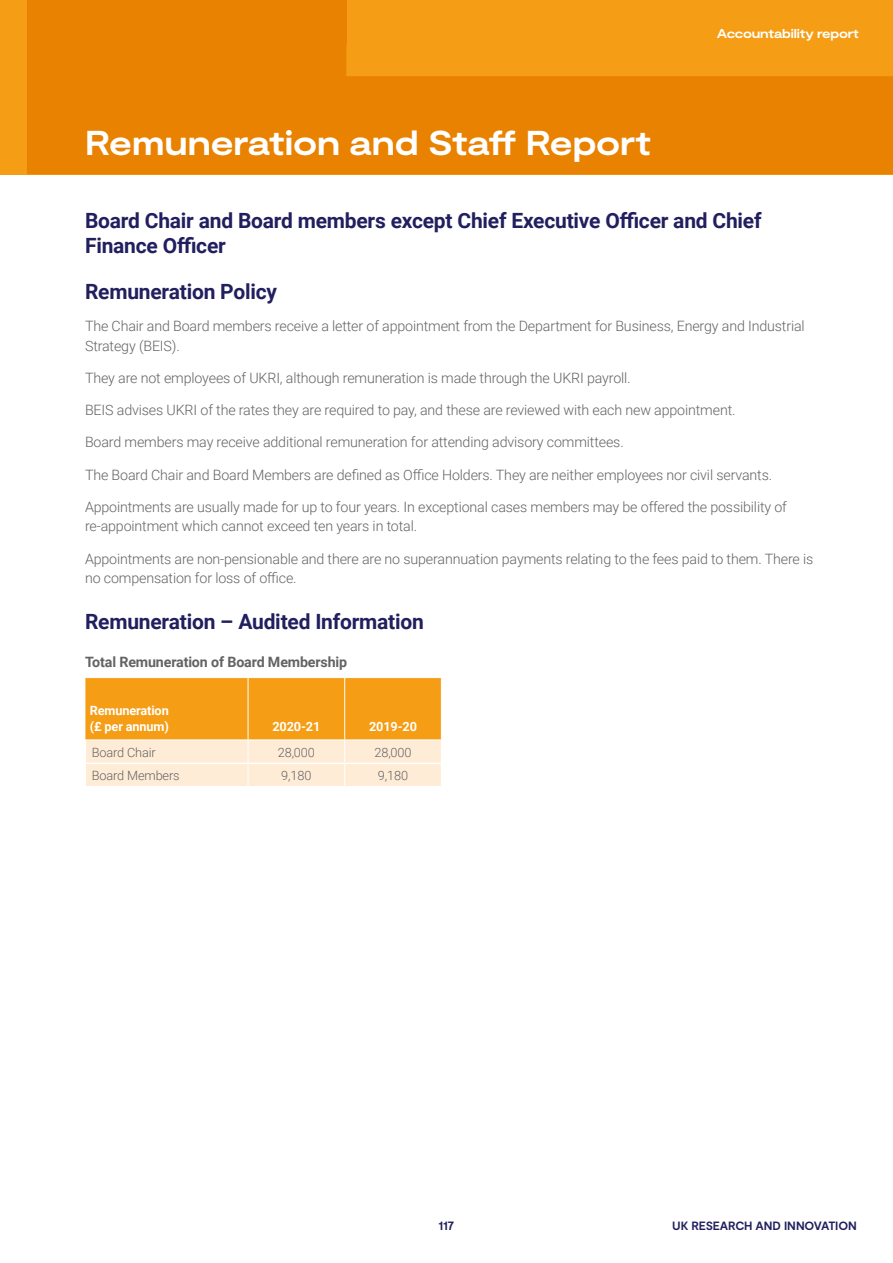
<style>
.page{position:relative;width:893px;height:1263px;background:#fff}
.page>*{position:absolute;margin:0;border:0;box-sizing:border-box;transform-origin:0 0}
.t1{font:700 expanded 34.5px "Moderat";letter-spacing:-.005em;color:#fff}
.t2{font:700 21px/24.6px "Roboto";letter-spacing:-.01em;color:#211f5e}
.t3{font:300 14.25px/19.5px "Roboto";letter-spacing:-.01em;color:#646363}
.t4{font:700 14.25px "Roboto";letter-spacing:-.01em;color:#646363}
.t5{font:300 12.75px "Roboto";letter-spacing:-.01em;color:#646363}
.t6{font:700 12.75px/16.5px "Roboto";letter-spacing:-.01em;color:#fff}
.t7{font:700 expanded 12.75px "Moderat";letter-spacing:-.015em;color:#fff}
.t8{font:700 12px "Moderat";letter-spacing:-.015em;color:#211f5e}
</style>
<div class="page">
<div style="left:0;top:0;width:893px;height:174px;background:#f59d15"></div>
<svg style="left:27px;top:45px;width:866px;height:129px;fill:#e98200"></svg>
<div style="left:27px;top:0;width:319px;height:45px;background:#e98200"></div>
<svg style="left:85px;top:678px;width:357px;height:108px;background:#f8c06a"></svg>
<hr style="left:441px;top:678px;width:1px;height:61px;background:#fff">
<h1 class="t1" style="left:85px;top:122px;width:567px">Remuneration and Staff Report</h1>
<h1 class="t1" style="left:85px;top:122px;width:150px">H adi g</h1>
<p class="t7" style="left:717px;top:26px;width:144px">Accountability report</p>
<h2 class="t2" style="left:85px;top:208px;width:678px">Board Chair and Board members except Chief Executive Officer and Chief<br>Finance Officer</h2>
<h2 class="t2" style="left:85px;top:278px;width:194px">Remuneration Policy</h2>
<p class="t3" style="left:85px;top:316px;width:721px">The Chair and Board members receive a letter of appointment from the Department for Business, Energy and Industrial<br>Strategy (BEIS).</p>
<p class="t3" style="left:85px;top:367px;width:547px">They are not employees of UKRI, although remuneration is made through the UKRI payroll.</p>
<p class="t3" style="left:85px;top:400px;width:652px">BEIS advises UKRI of the rates they are required to pay, and these are reviewed with each new appointment.</p>
<p class="t3" style="left:85px;top:432px;width:540px">Board members may receive additional remuneration for attending advisory committees.</p>
<p class="t3" style="left:85px;top:464px;width:689px">The Board Chair and Board Members are defined as Office Holders. They are neither employees nor civil servants.</p>
<p class="t3" style="left:85px;top:497px;width:703px">Appointments are usually made for up to four years. In exceptional cases members may be offered the possibility of re-appointment which cannot exceed ten years in total.</p>
<p class="t3" style="left:85px;top:548px;width:730px">Appointments are non-pensionable and there are no superannuation payments relating to the fees paid to them. There is no compensation for loss of office.</p>
<h2 class="t2" style="left:85px;top:608px;width:340px">Remuneration – Audited Information</h2>
<p class="t4" style="left:85px;top:652px;width:264px">Total Remuneration of Board Membership</p>
<p class="t6" style="left:90px;top:702px;width:81px">Remuneration (£ per annum)</p>
<p class="t6" style="left:272px;top:718px;width:50px">2020-21</p>
<p class="t6" style="left:369px;top:718px;width:50px">2019-20</p>
<p class="t5" style="left:92px;top:743px;width:66px">Board Chair</p>
<p class="t5" style="left:278px;top:743px;width:39px">28,000</p>
<p class="t5" style="left:374px;top:743px;width:39px">28,000</p>
<p class="t5" style="left:92px;top:766px;width:89px">Board Members</p>
<p class="t5" style="left:281px;top:766px;width:32px">9,180</p>
<p class="t5" style="left:378px;top:766px;width:32px">9,180</p>
<p class="t8" style="left:439px;top:1218px;width:17px">117</p>
<p class="t8" style="left:672px;top:1218px;width:186px">UK RESEARCH AND INNOVATION</p>
</div>
